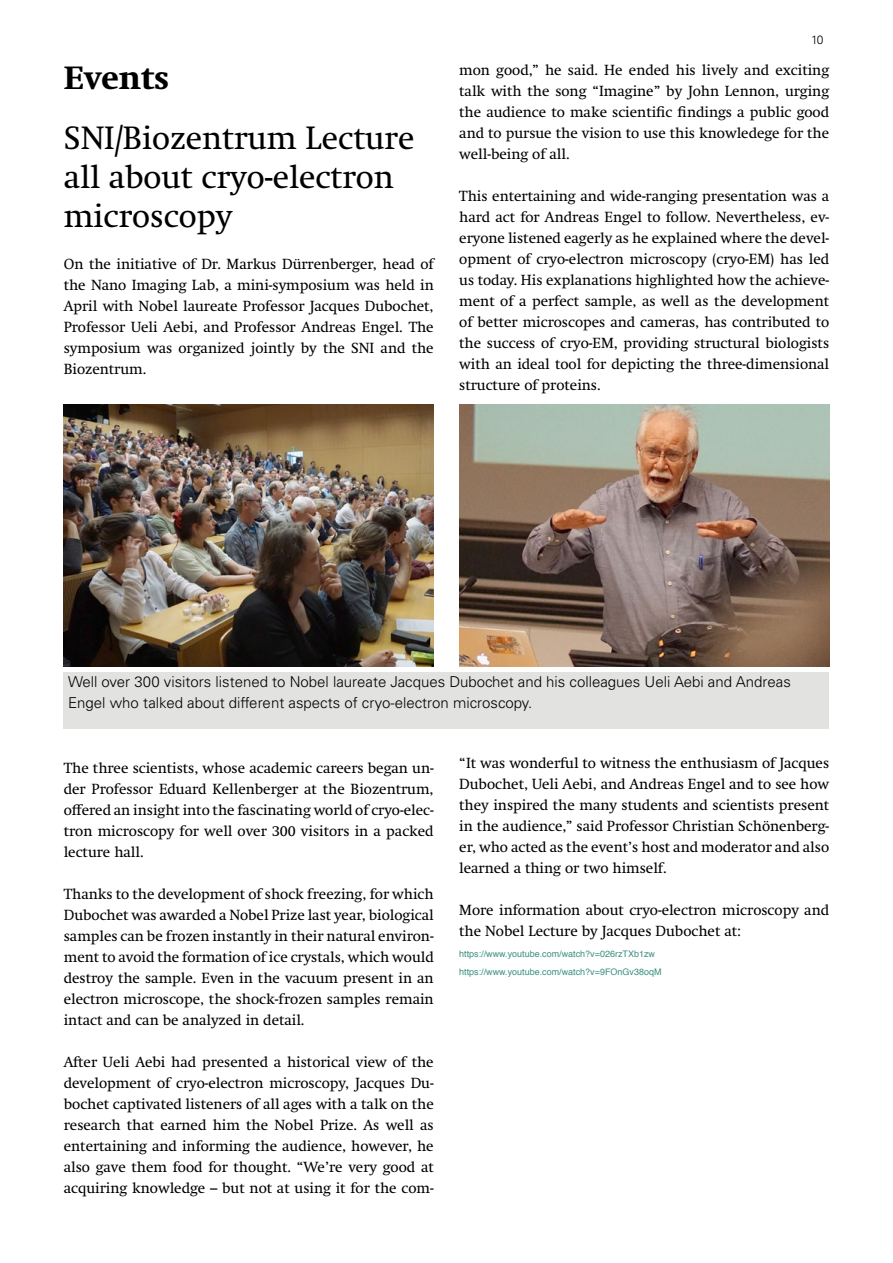
<style>
.page{position:relative;width:893px;height:1263px;background:#fff}
.page>*{position:absolute;margin:0;border:0;box-sizing:border-box;transform-origin:0 0}
.t1{font:33px/39px "Swift Neue LT Pro";color:#000}
.t2{font:700 33px "Swift Neue LT Pro";color:#000}
.t3{font:15px/21px "Swift Neue LT Pro";color:#000;text-align:justify}
.t4{font:300 15px/21px "Univers LT Std";color:#000}
.t5{font:300 12px "Univers LT Std";color:#000}
.t6{font:9px/18px "Helvetica";color:#3b8f81}
</style>
<div class="page">
<img style="left:459px;top:405px;width:370px;height:262px">
<img style="left:64px;top:405px;width:370px;height:262px">
<div style="left:64px;top:672px;width:765px;height:57px;background:#e2e3e1"></div>
<h1 class="t2" style="left:64px;top:58px;width:107px">Events</h1>
<h1 class="t1" style="left:64px;top:118px;width:352px">SNI/Biozentrum Lecture all about cryo-electron microscopy</h1>
<p class="t3" style="left:64px;top:253px;width:371px">On the initiative of Dr. Markus Dürrenberger, head of the Nano Imaging Lab, a mini-symposium was held in April with Nobel laureate Professor Jacques Dubochet, Professor Ueli Aebi, and Professor Andreas Engel. The symposium was organized jointly by the SNI and the Biozentrum.</p>
<p class="t5" style="left:811px;top:33px;width:14px">10</p>
<p class="t3" style="left:459px;top:60px;width:371px">mon good,” he said. He ended his lively and exciting talk with the song “Imagine” by John Lennon, urging the audience to make scientific findings a public good and to pursue the vision to use this knowledege for the well-being of all.</p>
<p class="t3" style="left:459px;top:186px;width:371px">This entertaining and wide-ranging presentation was a hard act for Andreas Engel to follow. Nevertheless, ev&shy;eryone listened eagerly as he explained where the devel&shy;opment of cryo-electron microscopy (cryo-EM) has led us today. His explanations highlighted how the achieve&shy;ment of a perfect sample, as well as the development of better microscopes and cameras, has contributed to the success of cryo-EM, providing structural biologists with an ideal tool for depicting the three-dimensional structure of proteins.</p>
<p class="t4" style="left:68px;top:671px;width:724px">Well over 300 visitors listened to Nobel laureate Jacques Dubochet and his colleagues Ueli Aebi and Andreas<br>Engel who talked about different aspects of cryo-electron microscopy.</p>
<p class="t3" style="left:64px;top:757px;width:371px">The three scientists, whose academic careers began un&shy;der Professor Eduard Kellenberger at the Biozentrum, offered an insight into the fascinating world of cryo-elec&shy;tron microscopy for well over 300 visitors in a packed lecture hall.</p>
<p class="t3" style="left:64px;top:883px;width:371px">Thanks to the development of shock freezing, for which Dubochet was awarded a Nobel Prize last year, biological samples can be frozen instantly in their natural environ&shy;ment to avoid the formation of ice crystals, which would destroy the sample. Even in the vacuum present in an electron microscope, the shock-frozen samples remain intact and can be analyzed in detail.</p>
<p class="t3" style="left:64px;top:1051px;width:371px">After Ueli Aebi had presented a historical view of the development of cryo-electron microscopy, Jacques Du&shy;bochet captivated listeners of all ages with a talk on the research that earned him the Nobel Prize. As well as entertaining and informing the audience, however, he also gave them food for thought. “We’re very good at acquiring knowledge – but not at using it for the com-</p>
<p class="t3" style="left:459px;top:753px;width:371px">“It was wonderful to witness the enthusiasm of Jacques Dubochet, Ueli Aebi, and Andreas Engel and to see how they inspired the many students and scientists present in the audience,” said Professor Christian Schönenberg&shy;er, who acted as the event’s host and moderator and also learned a thing or two himself.</p>
<p class="t3" style="left:459px;top:900px;width:371px">More information about cryo-electron microscopy and the Nobel Lecture by Jacques Dubochet at:</p>
<p class="t6" style="left:459px;top:945px;width:204px">https://www.youtube.com/watch?v=026rzTXb1zw https://www.youtube.com/watch?v=9FOnGv38oqM</p>
</div>
